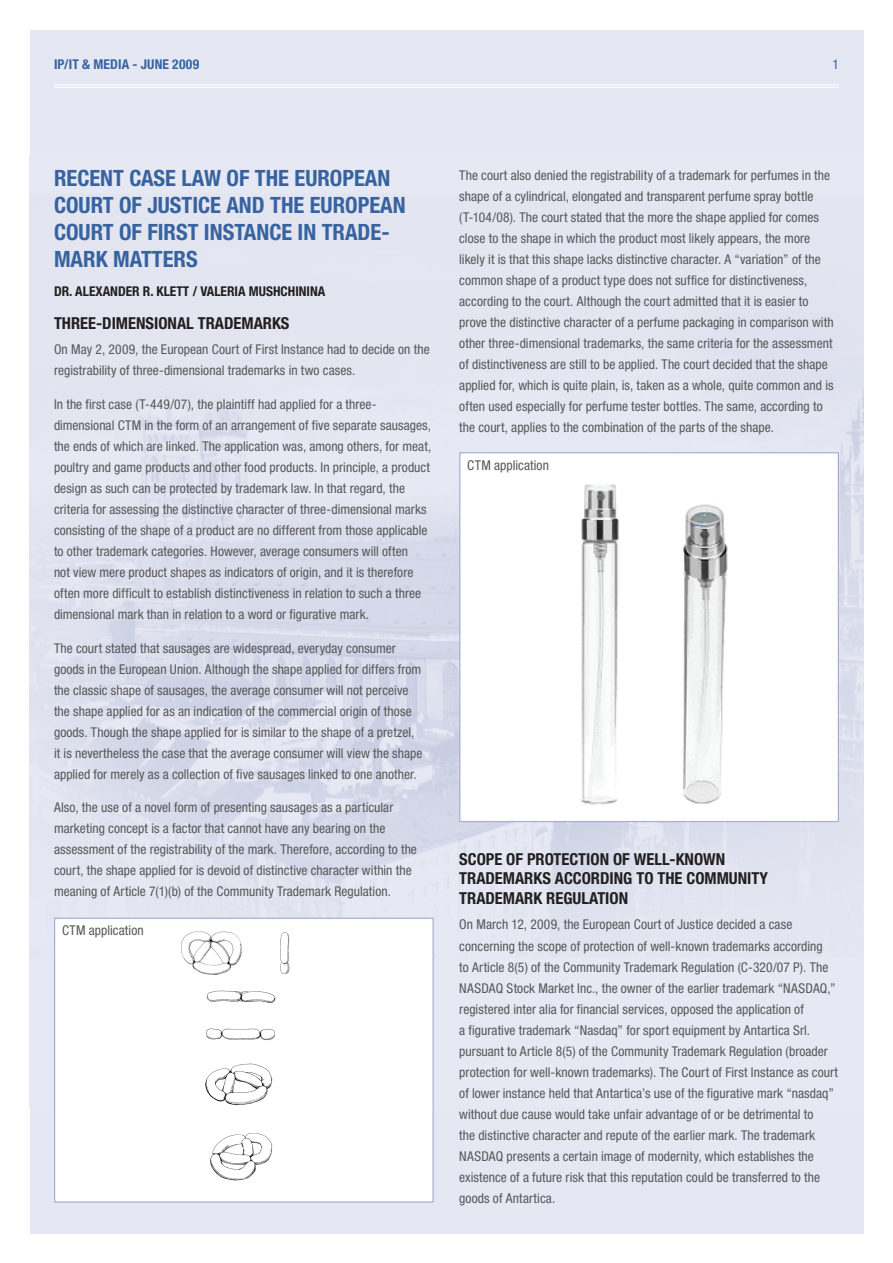
<style>
.page{position:relative;width:893px;height:1263px;background:#fff}
.page>*{position:absolute;margin:0;border:0;box-sizing:border-box;transform-origin:0 0}
.Main_Headers{font:700 condensed 22.5px "Helvetica Neue LT Std";color:#3763a0}
.Sub_Headers{font:700 condensed 16.5px/19.8px "Helvetica Neue LT Std";color:#231f20}
.Body_Copy{font:condensed 13.5px/21px "Helvetica Neue LT Std";letter-spacing:.005em;color:#57585a}
.Author_names{font:700 condensed 13.5px "Helvetica Neue LT Std";color:#231f20}
.t1{font:700 condensed 13.5px "Helvetica Neue LT Std";letter-spacing:.015em;color:#3763a0}
.t2{font:condensed 13.5px "Helvetica Neue LT Std";color:#3763a0}
</style>
<div class="page">
<div style="left:30px;top:30px;width:833px;height:1203px;background:#e5e8f2"></div>
<img style="left:54px;top:389px;width:809px;height:529px">
<hr style="left:54px;top:87px;width:785px;height:1px;background:#fff">
<hr style="left:54px;top:85px;width:785px;height:1px;background:#fff">
<div style="left:55px;top:918px;width:378px;height:284px;background:#fff"></div>
<div style="left:54px;top:918px;width:380px;height:284px;border:1px solid #a6afd0"></div>
<img style="left:181px;top:931px;width:109px;height:250px">
<div style="left:460px;top:453px;width:378px;height:368px;background:#fff"></div>
<div style="left:459px;top:452px;width:380px;height:370px;border:1px solid #a6afd0"></div>
<img style="left:581px;top:484px;width:147px;height:321px">
<p class="t1" style="left:54px;top:56px;width:147px">IP/IT &amp; MEDIA - JUNE 2009</p>
<p class="t2" style="left:832px;top:57px;width:8px">1</p>
<p class="Main_Headers" style="left:54px;top:165px;width:48px">RECENT</p>
<p class="Main_Headers" style="left:129px;top:165px;width:138px">CASE LAW OF THE</p>
<p class="Main_Headers" style="left:295px;top:165px;width:95px">EUROPEAN</p>
<p class="Main_Headers" style="left:54px;top:192px;width:37px">COURT</p>
<p class="Main_Headers" style="left:119px;top:192px;width:50px">OF JUSTI</p>
<p class="Main_Headers" style="left:198px;top:192px;width:85px">CE AND THE</p>
<p class="Main_Headers" style="left:310px;top:192px;width:95px">EUROPEAN</p>
<p class="Main_Headers" style="left:54px;top:219px;width:37px">COURT</p>
<p class="Main_Headers" style="left:119px;top:219px;width:40px">OF FIRST</p>
<p class="Main_Headers" style="left:204px;top:219px;width:187px">INSTANCEIN TRADE-</p>
<p class="Main_Headers" style="left:54px;top:246px;width:100px">MARK MATTERS</p>
<p class="Author_names" style="left:54px;top:283px;width:65px">DR. ALEXANDER</p>
<p class="Author_names" style="left:143px;top:283px;width:152px">R. KLETT / VALERIA MUSHCHININ</p>
<p class="Author_names" style="left:318px;top:283px;width:9px">A</p>
<p class="Sub_Headers" style="left:54px;top:313px;width:18px">THREE</p>
<p class="Sub_Headers" style="left:96px;top:313px;width:15px">-DIMENSI</p>
<p class="Sub_Headers" style="left:158px;top:313px;width:131px">ONAL TRADEMARKS</p>
<p class="Body_Copy" style="left:54px;top:339px;width:377px">On May 2, 2009, the European Court of First Instance had to decide on the registrability of three-dimensional trademarks in two cases.</p>
<p class="Body_Copy" style="left:54px;top:393px;width:379px">In the first case (T-449/07), the plaintiff had applied for a three&shy;dimensional CTM in the form of an arrangement of five separate sausages, the ends of which are linked. The application was, among others, for meat, poultry and game products and other food products. In principle, a product design as such can be protected by trademark law. In that regard, the criteria for assessing the distinctive character of three-dimensional marks consisting of the shape of a product are no different from those applicable to other trademark categories. However, average consumers will often<br>not view mere product shapes as indicators of origin, and it is therefore often more difficult to establish distinctiveness in relation to such a three dimensional mark than in relation to a word or figurative mark.</p>
<p class="Body_Copy" style="left:54px;top:637px;width:370px">The court stated that sausages are widespread, everyday consumer goods in the European Union. Although the shape applied for differs from the classic shape of sausages, the average consumer will not perceive the shape applied for as an indication of the commercial origin of those goods. Though the shape applied for is similar to the shape of a pretzel, it is nevertheless the case that the average consumer will view the shape applied for merely as a collection of five sausages linked to one another.</p>
<p class="Body_Copy" style="left:54px;top:797px;width:364px">Also, the use of a novel form of presenting sausages as a particular marketing concept is a factor that cannot have any bearing on the assessment of the registrability of the mark. Therefore, according to the court, the shape applied for is devoid of distinctive character within the meaning of Article 7(1)(b) of the Community Trademark Regulation.</p>
<p class="Body_Copy" style="left:62px;top:920px;width:83px">CTM application</p>
<p class="Body_Copy" style="left:459px;top:164px;width:376px">The court also denied the registrability of a trademark for perfumes in the shape of a cylindrical, elongated and transparent perfume spray bottle (T-104/08). The court stated that the more the shape applied for comes close to the shape in which the product most likely appears, the more likely it is that this shape lacks distinctive character. A “variation” of the common shape of a product type does not suffice for distinctiveness, according to the court. Although the court admitted that it is easier to prove the distinctive character of a perfume packaging in comparison with other three-dimensional trademarks, the same criteria for the assessment of distinctiveness are still to be applied. The court decided that the shape applied for, which is quite plain, is, taken as a whole, quite common and is often used especially for perfume tester bottles. The same, according to the court, applies to the combination of the parts of the shape.</p>
<p class="Body_Copy" style="left:467px;top:454px;width:83px">CTM application</p>
<p class="Sub_Headers" style="left:459px;top:849px;width:266px">SCOPE OF PROTECTI ON OF WELL-KNOWN<br>TRADEMARKS ACCORDIN</p>
<p class="Sub_Headers" style="left:623px;top:868px;width:44px">G TO THE</p>
<p class="Sub_Headers" style="left:686px;top:868px;width:29px">COMMUNIT</p>
<p class="Sub_Headers" style="left:759px;top:868px;width:10px">Y</p>
<p class="Sub_Headers" style="left:459px;top:888px;width:169px">TRADEMARK REGULATION</p>
<p class="Body_Copy" style="left:459px;top:914px;width:380px">On March 12, 2009, the European Court of Justice decided a case concerning the scope of protection of well-known trademarks according<br>to Article 8(5) of the Community Trademark Regulation (C-320/07 P). The NASDAQ Stock Market Inc., the owner of the earlier trademark “NASDAQ,” registered inter alia for financial services, opposed the application of<br>a figurative trademark “Nasdaq” for sport equipment by Antartica Srl. pursuant to Article 8(5) of the Community Trademark Regulation (broader protection for well-known trademarks). The Court of First Instance as court of lower instance held that Antartica’s use of the figurative mark “nasdaq” without due cause would take unfair advantage of or be detrimental to<br>the distinctive character and repute of the earlier mark. The trademark NASDAQ presents a certain image of modernity, which establishes the existence of a future risk that this reputation could be transferred to the goods of Antartica.</p>
</div>
